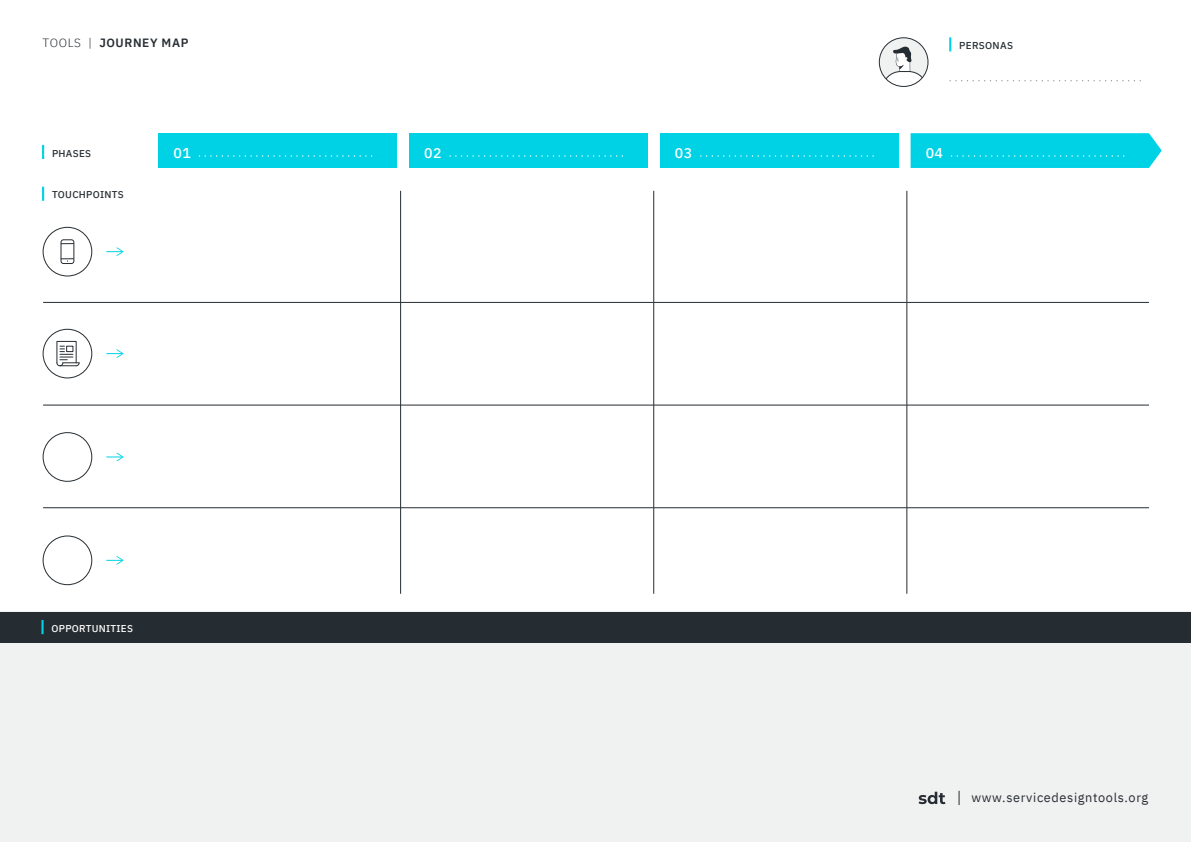
<style>
.page{position:relative;width:1191px;height:842px;background:#fff}
.page>*{position:absolute;margin:0;border:0;box-sizing:border-box;transform-origin:0 0}
.t1{font:500 14.1px "IBM Plex Sans";letter-spacing:.03em;color:#fff}
.t2{font:12.7px "IBM Plex Sans";letter-spacing:.05em;color:#262d32}
.t3{font:600 12px "IBM Plex Sans";letter-spacing:.05em;color:#262d32}
.t4{font:500 10px "IBM Plex Sans";letter-spacing:.03em;color:#262d32}
.t5{font:500 9.9px "IBM Plex Sans";letter-spacing:.03em;color:#262d32}
.t6{font:500 9.9px "IBM Plex Sans";letter-spacing:.03em;color:#fff}
.s1{font-weight:300}
</style>
<div class="page">
<div style="left:158px;top:133px;width:239px;height:35px;background:#00d2e6"></div>
<svg style="left:199px;top:155px;width:174px;height:2px"></svg>
<div style="left:409px;top:133px;width:238px;height:35px;background:#00d2e6"></div>
<svg style="left:450px;top:155px;width:173px;height:2px"></svg>
<div style="left:660px;top:133px;width:238px;height:35px;background:#00d2e6"></div>
<svg style="left:701px;top:155px;width:173px;height:2px"></svg>
<svg style="left:910px;top:133px;width:251px;height:35px;background:#09d3e6"></svg>
<hr style="left:43px;top:302px;width:1106px;height:1px;background:#262d32">
<hr style="left:43px;top:405px;width:1106px;height:1px;background:#262d32">
<hr style="left:43px;top:507px;width:1106px;height:1px;background:#262d32">
<div style="left:0;top:612px;width:1191px;height:230px;background:#f0f1f1"></div>
<hr style="left:400px;top:191px;width:1px;height:403px;background:#262d32">
<hr style="left:653px;top:191px;width:1px;height:403px;background:#262d32">
<hr style="left:906px;top:191px;width:1px;height:403px;background:#262d32">
<div style="left:0;top:612px;width:1191px;height:30px;background:#262d32"></div>
<hr style="left:41px;top:620px;width:3px;height:14px;background:#00d2e6">
<svg style="left:918px;top:792px;width:27px;height:12px"></svg>
<svg style="left:959px;top:791px;width:1px;height:14px"></svg>
<svg style="left:106px;top:247px;width:17px;height:9px"></svg>
<div style="left:43px;top:227px;width:49px;height:49px;border:1px solid #262d32;border-radius:50%"></div>
<svg style="left:106px;top:349px;width:17px;height:9px"></svg>
<div style="left:43px;top:329px;width:49px;height:49px;border:1px solid #262d32;border-radius:50%"></div>
<svg style="left:106px;top:453px;width:17px;height:8px"></svg>
<div style="left:43px;top:432px;width:49px;height:49px;border:1px solid #262d32;border-radius:50%"></div>
<svg style="left:106px;top:556px;width:17px;height:9px"></svg>
<div style="left:43px;top:536px;width:49px;height:49px;border:1px solid #262d32;border-radius:50%"></div>
<div style="left:61px;top:239px;width:13px;height:25px;border:1px solid #262d32;border-radius:2px"></div>
<svg style="left:61px;top:258px;width:13px;height:4px"></svg>
<svg style="left:56px;top:341px;width:24px;height:25px"></svg>
<div style="left:66px;top:346px;width:7px;height:6px;border:1px solid #262d32"></div>
<svg style="left:949px;top:37px;width:2px;height:14px"></svg>
<svg style="left:950px;top:80px;width:191px;height:1px"></svg>
<svg style="left:879px;top:38px;width:49px;height:36px"></svg>
<svg style="left:882px;top:47px;width:45px;height:39px"></svg>
<div style="left:879px;top:38px;width:49px;height:49px;border:1px solid #262d32;border-radius:50%"></div>
<svg style="left:42px;top:187px;width:2px;height:14px"></svg>
<svg style="left:42px;top:145px;width:2px;height:14px"></svg>
<p class="t3" style="left:43px;top:33px;width:147px"><span class="s1">TOOLS |</span> JOURNEY MAP</p>
<p class="t4" style="left:959px;top:38px;width:55px">PERSONAS</p>
<p class="t5" style="left:52px;top:145px;width:41px">PHASES</p>
<p class="t5" style="left:52px;top:187px;width:73px">TOUCHPOINTS</p>
<p class="t1" style="left:174px;top:142px;width:19px">01</p>
<p class="t1" style="left:424px;top:142px;width:19px">02</p>
<p class="t1" style="left:675px;top:142px;width:19px">03</p>
<p class="t1" style="left:925px;top:142px;width:19px">04</p>
<p class="t6" style="left:52px;top:621px;width:83px">OPPORTUNITIES</p>
<p class="t2" style="left:971px;top:787px;width:178px">www.servicedesigntools.org</p>
</div>
